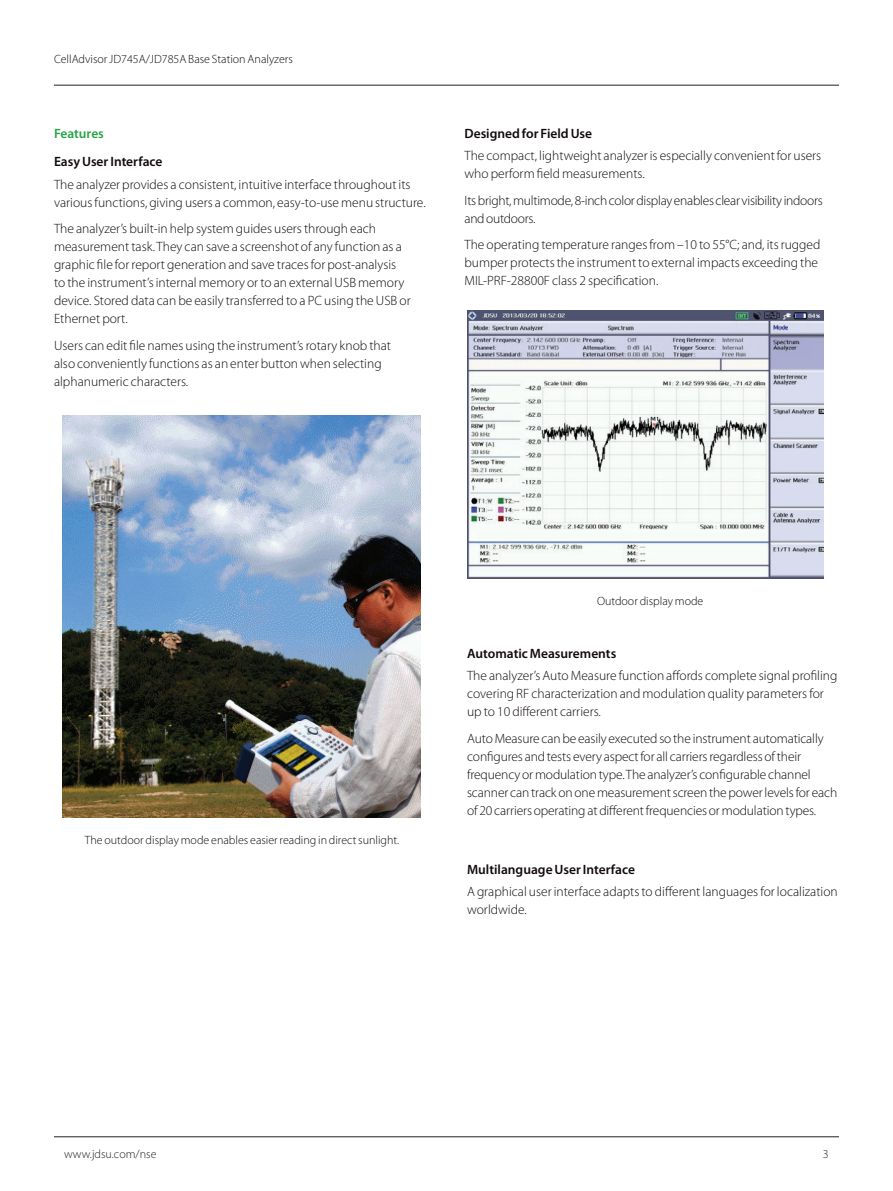
<style>
.page{position:relative;width:893px;height:1191px;background:#fff}
.page>*{position:absolute;margin:0;border:0;box-sizing:border-box;transform-origin:0 0}
.t1{font:300 13.5px/18px "Myriad Pro";color:#110a0c}
.t2{font:600 13.5px "Myriad Pro";color:#110a0c}
.t3{font:300 13.5px/18px "Myriad Pro";letter-spacing:-.02em;color:#110a0c}
.t4{font:600 13.5px "Myriad Pro";color:#29a347}
.t5{font:300 12px "Myriad Pro";color:#110a0c}
.t6{font:300 12px "Myriad Pro";color:#231f20}
</style>
<div class="page">
<hr style="left:54px;top:85px;width:785px;height:1px;background:#231f20">
<hr style="left:54px;top:1136px;width:785px;height:1px;background:#231f20">
<img style="left:62px;top:416px;width:358px;height:402px">
<img style="left:467px;top:310px;width:357px;height:268px">
<p class="t5" style="left:54px;top:52px;width:240px">CellAdvisor JD745A/JD785A Base Station Analyzers</p>
<p class="t4" style="left:54px;top:125px;width:51px">Features</p>
<p class="t2" style="left:54px;top:153px;width:110px">Easy User Interface</p>
<p class="t1" style="left:54px;top:175px;width:373px">The analyzer provides a consistent, intuitive interface throughout its various functions, giving users a common, easy-to-use menu structure.</p>
<p class="t1" style="left:54px;top:219px;width:358px">The analyzer’s built-in help system guides users through each measurement task. They can save a screenshot of any function as a graphic file for report generation and save traces for post-analysis to the instrument’s internal memory or to an external USB memory device. Stored data can be easily transferred to a PC using the USB or Ethernet port.</p>
<p class="t1" style="left:54px;top:336px;width:339px">Users can edit file names using the instrument’s rotary knob that also conveniently functions as an enter button when selecting alphanumeric characters.</p>
<p class="t2" style="left:464px;top:125px;width:129px">Designed for Field Use</p>
<p class="t1" style="left:464px;top:146px;width:358px">The compact, lightweight analyzer is especially convenient for users who perform field measurements.</p>
<p class="t3" style="left:464px;top:191px;width:360px">Its bright, multimode, 8-inch color display enables clear visibility indoors and outdoors.</p>
<p class="t1" style="left:464px;top:235px;width:357px">The operating temperature ranges from –10 to 55°C; and, its rugged bumper protects the instrument to external impacts exceeding the<br>MIL-PRF-28800F class 2 specification.</p>
<p class="t5" style="left:85px;top:832px;width:316px">The outdoor display mode enables easier reading in direct sunlight.</p>
<p class="t5" style="left:597px;top:593px;width:108px">Outdoor display mode</p>
<p class="t2" style="left:467px;top:645px;width:151px">Automatic Measurements</p>
<p class="t1" style="left:467px;top:666px;width:372px">The analyzer’s Auto Measure function affords complete signal profiling covering RF characterization and modulation quality parameters for up to 10 different carriers.</p>
<p class="t1" style="left:467px;top:729px;width:372px">Auto Measure can be easily executed so the instrument automatically configures and tests every aspect for all carriers regardless of their frequency or modulation type. The analyzer’s configurable channel scanner can track on one measurement screen the power levels for each of 20 carriers operating at different frequencies or modulation types.</p>
<p class="t2" style="left:467px;top:861px;width:169px">Multilanguage User Interface</p>
<p class="t1" style="left:467px;top:882px;width:372px">A graphical user interface adapts to different languages for localization worldwide.</p>
<p class="t6" style="left:64px;top:1147px;width:94px">www.jdsu.com/nse</p>
<p class="t6" style="left:823px;top:1147px;width:7px">3</p>
</div>
